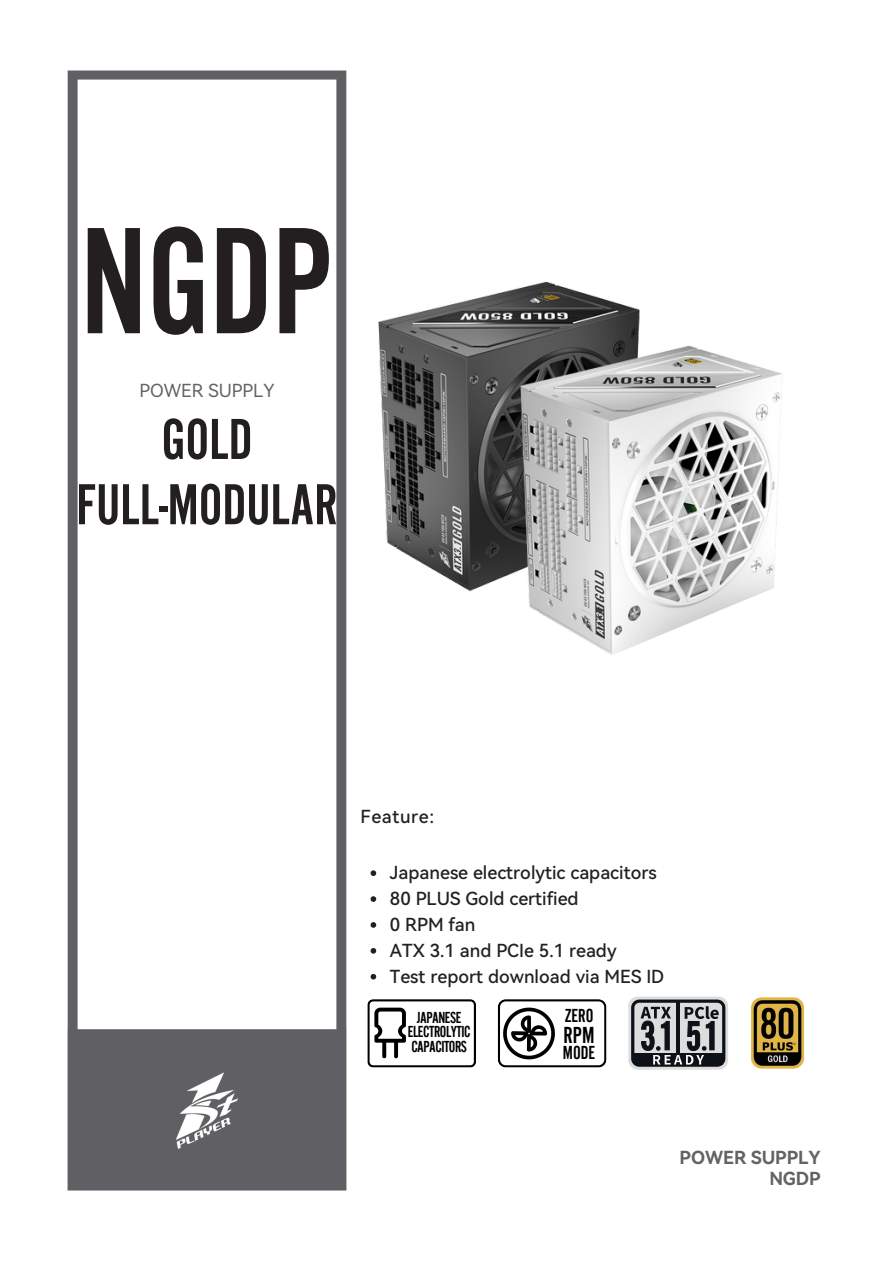
<style>
.page{position:relative;width:894px;height:1264px;background:#fff}
.page>*{position:absolute;margin:0;border:0;box-sizing:border-box;transform-origin:0 0}
.t1{font:157.65px "Alternate Gothic Pro No 2";color:#231f20}
.t2{font:60px/65.2px "Alternate Gothic Pro No 2";color:#231f20;text-align:center}
.t3{font:24px "Alternate Gothic Pro No 2";color:#000}
.t4{font:19.5px "Alternate Gothic Pro No 2";color:#000}
.t5{font:18px "Harmony OS Sans SC Medium";color:#231f20}
.t6{font:18px/21.3px "Harmony OS Sans SC Bold";letter-spacing:-.005em;color:#626365;text-align:right}
.t7{font:18px "Harmony OS Sans SC";color:#626365}
.t8{font:18px "Harmony OS Sans SC Medium";letter-spacing:.035em;color:#231f20}
.t9{font:16.5px "Alternate Gothic Pro No 2";letter-spacing:-.03em;color:#000}
</style>
<div class="page">
<img style="left:67px;top:70px;width:280px;height:1121px">
<svg style="left:497px;top:999px;width:109px;height:68px"></svg>
<svg style="left:628px;top:996px;width:100px;height:73px;background:#828588"></svg>
<svg style="left:367px;top:999px;width:109px;height:68px"></svg>
<img style="left:751px;top:997px;width:54px;height:72px">
<img style="left:338px;top:269px;width:302px;height:341px">
<img style="left:480px;top:333px;width:302px;height:322px">
<svg style="left:370px;top:870px;width:6px;height:6px"></svg>
<svg style="left:370px;top:896px;width:6px;height:5px"></svg>
<svg style="left:370px;top:922px;width:6px;height:5px"></svg>
<svg style="left:370px;top:948px;width:6px;height:5px"></svg>
<svg style="left:370px;top:973px;width:6px;height:6px"></svg>
<p class="t1" style="left:81px;top:201px;width:254px">NGDP</p>
<p class="t7" style="left:139px;top:380px;width:137px">POWER SUPPLY</p>
<p class="t2" style="left:76px;top:406px;width:263px">GOLD<br>FULL-MODULAR</p>
<p class="t8" style="left:360px;top:806px;width:75px">Feature:</p>
<p class="t5" style="left:390px;top:862px;width:268px">Japanese electrolytic capacitors</p>
<p class="t5" style="left:390px;top:888px;width:190px">80 PLUS Gold certified</p>
<p class="t5" style="left:390px;top:914px;width:87px">0 RPM fan</p>
<p class="t5" style="left:390px;top:940px;width:228px">ATX 3.1 and PCIe 5.1 ready</p>
<p class="t5" style="left:390px;top:966px;width:276px">Test report download via MES ID</p>
<p class="t9" style="left:417px;top:1008px;width:46px">JAPANESE</p>
<h5 class="t9" style="left:408px;top:1023px;width:64px">ELECTROLYTIC</h5>
<p class="t9" style="left:411px;top:1037px;width:57px">CAPACITORS</p>
<p class="t4" style="left:564px;top:1005px;width:30px">ZERO</p>
<p class="t3" style="left:563px;top:1022px;width:33px">RPM</p>
<p class="t4" style="left:563px;top:1042px;width:34px">MODE</p>
<p class="t6" style="left:679px;top:1147px;width:142px">POWER SUPPLY<br>NGDP</p>
</div>
